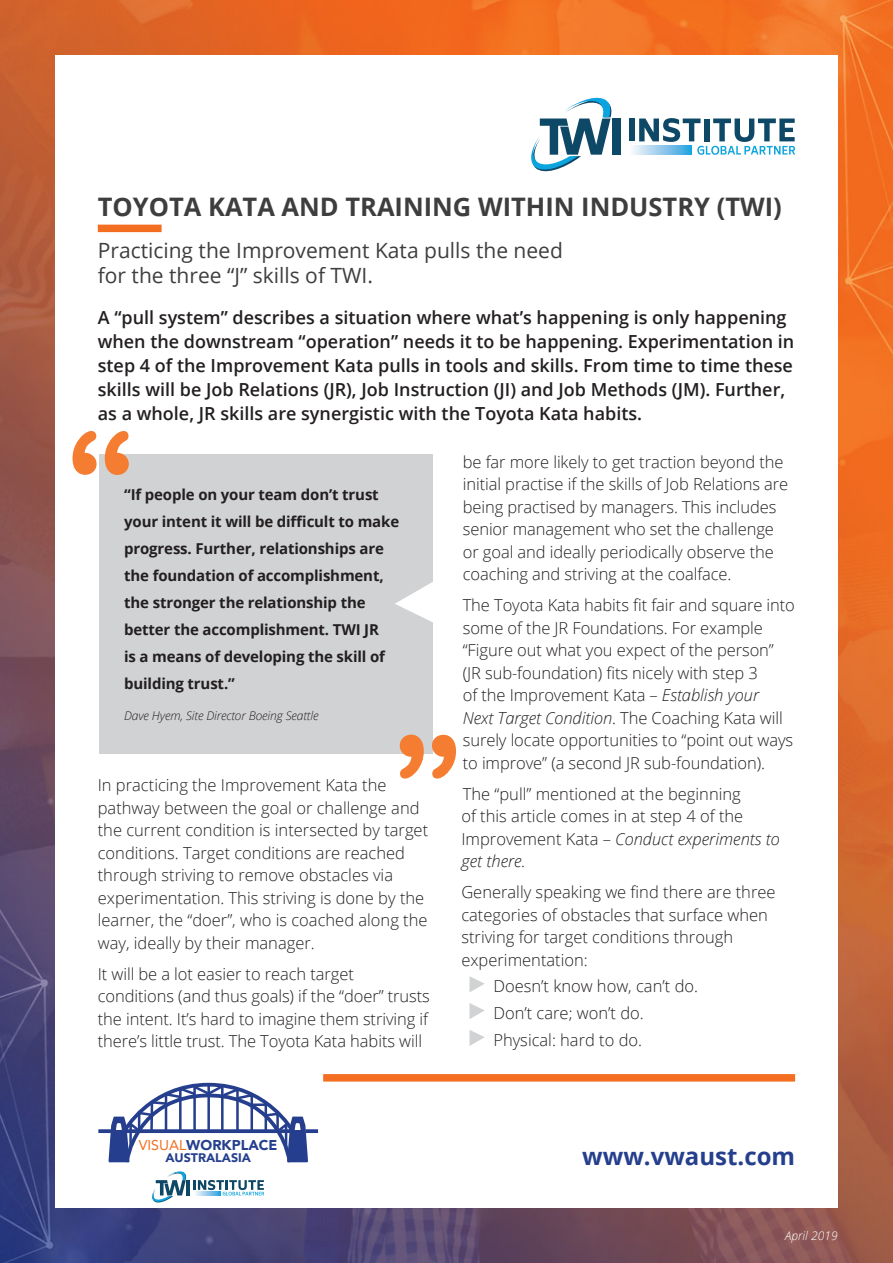
<style>
.page{position:relative;width:893px;height:1263px;background:#fff}
.page>*{position:absolute;margin:0;border:0;box-sizing:border-box;transform-origin:0 0}
.Heading_1{font:150px "Arial Rounded MT Bold";color:#f47d32}
.Heading_1-2{font:700 25.5px "Open Sans";color:#3e3e3f}
.t1{font:700 24px "Open Sans";color:#253f8e}
.Heading_2{font:21px/25.2px "Open Sans";color:#3e3e3f}
.Intro_para{font:600 18px/24px "Open Sans";color:#231f20}
.Body_copy{font:300 16.5px/22.5px "Open Sans";letter-spacing:-.005em;color:#231f20}
.Highlight_text_black{font:700 15px/27px "Open Sans";letter-spacing:-.01em;color:#231f20}
.t2{font:900 14.25px "Avenir";color:#253f8e}
.t3{font:900 12.45px "Avenir";color:#253f8e}
.t4{font:italic 300 12px "Open Sans";letter-spacing:-.01em;color:#231f20}
.t5{font:italic 300 12px "Open Sans";color:#fff}
.s1{font-style:italic}
.s2{font-weight:400;color:#f36e21}
</style>
<div class="page">
<img style="left:0;top:0;width:893px;height:1263px">
<div style="left:55px;top:55px;width:783px;height:1153px;background:#fff"></div>
<div style="left:612px;top:119px;width:9px;height:36px;background:#0e4867"></div>
<div style="left:629px;top:119px;width:5px;height:22px;background:#0e4867"></div>
<svg style="left:531px;top:98px;width:81px;height:73px"></svg>
<svg style="left:632px;top:146px;width:7px;height:9px"></svg>
<svg style="left:639px;top:118px;width:156px;height:37px"></svg>
<svg style="left:308px;top:1129px;width:10px;height:4px"></svg>
<svg style="left:98px;top:1129px;width:10px;height:4px"></svg>
<svg style="left:108px;top:1082px;width:200px;height:121px"></svg>
<div style="left:323px;top:1074px;width:472px;height:7px;background:#f36e21"></div>
<div style="left:98px;top:225px;width:64px;height:7px;background:#f36e21"></div>
<svg style="left:469px;top:976px;width:16px;height:16px"></svg>
<svg style="left:469px;top:1003px;width:16px;height:16px"></svg>
<svg style="left:469px;top:1030px;width:16px;height:16px"></svg>
<div style="left:99px;top:455px;width:333px;height:299px;background:#d1d2d4"></div>
<svg style="left:395px;top:571px;width:38px;height:60px"></svg>
<p class="Heading_1-2" style="left:98px;top:189px;width:686px">TOYOTA KATA AND TRAINING WITHIN INDUSTRY (TWI)</p>
<p class="Heading_2" style="left:98px;top:237px;width:467px">Practicing the Improvement Kata pulls the need for the three “J” skills of TWI.</p>
<p class="Intro_para" style="left:98px;top:305px;width:698px">A “pull system” describes a situation where what’s happening is only happening when the downstream “operation” needs it to be happening. Experimentation in step 4 of the Improvement Kata pulls in tools and skills. From time to time these skills will be Job Relations (JR), Job Instruction (JI) and Job Methods (JM). Further, as a whole, JR skills are synergistic with the Toyota Kata habits.</p>
<p class="Heading_1" style="left:66px;top:398px;width:70px">“</p>
<p class="Body_copy" style="left:463px;top:450px;width:327px">be far more likely to get traction beyond the initial practise if the skills of Job Relations are being practised by managers. This includes senior management who set the challenge or goal and ideally periodically observe the coaching and striving at the coalface.</p>
<p class="Body_copy" style="left:463px;top:593px;width:334px">The Toyota Kata habits fit fair and square into some of the JR Foundations. For example “Figure out what you expect of the person” (JR sub-foundation) fits nicely with step 3<br>of the Improvement Kata – <span class="s1">Establish your<br>Next Target Condition</span>. The Coaching Kata will surely locate opportunities to “point out ways to improve” (a second JR sub-foundation).</p>
<p class="Body_copy" style="left:461px;top:782px;width:320px">The “pull” mentioned at the beginning<br>of this article comes in at step 4 of the<br>Improvement Kata – <span class="s1">Conduct experiments to get there.</span></p>
<p class="Body_copy" style="left:461px;top:880px;width:316px">Generally speaking we find there are three categories of obstacles that surface when striving for target conditions through experimentation:</p>
<p class="Body_copy" style="left:493px;top:975px;width:206px">Doesn’t know how, can’t do.</p>
<p class="Body_copy" style="left:493px;top:1001px;width:152px">Don’t care; won’t do.</p>
<p class="Body_copy" style="left:493px;top:1028px;width:150px">Physical: hard to do.</p>
<p class="Highlight_text_black" style="left:124px;top:481px;width:277px">“If people on your team don’t trust your intent it will be difficult to make progress. Further, relationships are the foundation of accomplishment, the stronger the relationship the better the accomplishment. TWI JR<br>is a means of developing the skill of building trust.”</p>
<p class="t4" style="left:124px;top:707px;width:196px">Dave Hyem, Site Director Boeing Seattle</p>
<p class="Heading_1" style="left:463px;top:811px;width:70px;rotate:-180deg">“</p>
<p class="Body_copy" style="left:98px;top:773px;width:332px">In practicing the Improvement Kata the pathway between the goal or challenge and the current condition is intersected by target conditions. Target conditions are reached through striving to remove obstacles via experimentation. This striving is done by the learner, the “doer”, who is coached along the way, ideally by their manager.</p>
<p class="Body_copy" style="left:98px;top:962px;width:334px">It will be a lot easier to reach target conditions (and thus goals) if the “doer” trusts the intent. It’s hard to imagine them striving if there’s little trust. The Toyota Kata habits will</p>
<p class="t2" style="left:139px;top:1132px;width:140px"><span class="s2">VISUAL</span>WORKPLACE</p>
<p class="t3" style="left:165px;top:1147px;width:87px">AUSTRALASIA</p>
<h3 class="t1" style="left:582px;top:1139px;width:214px">www.vwaust.com</h3>
<p class="t5" style="left:785px;top:1227px;width:54px">April 2019</p>
</div>
